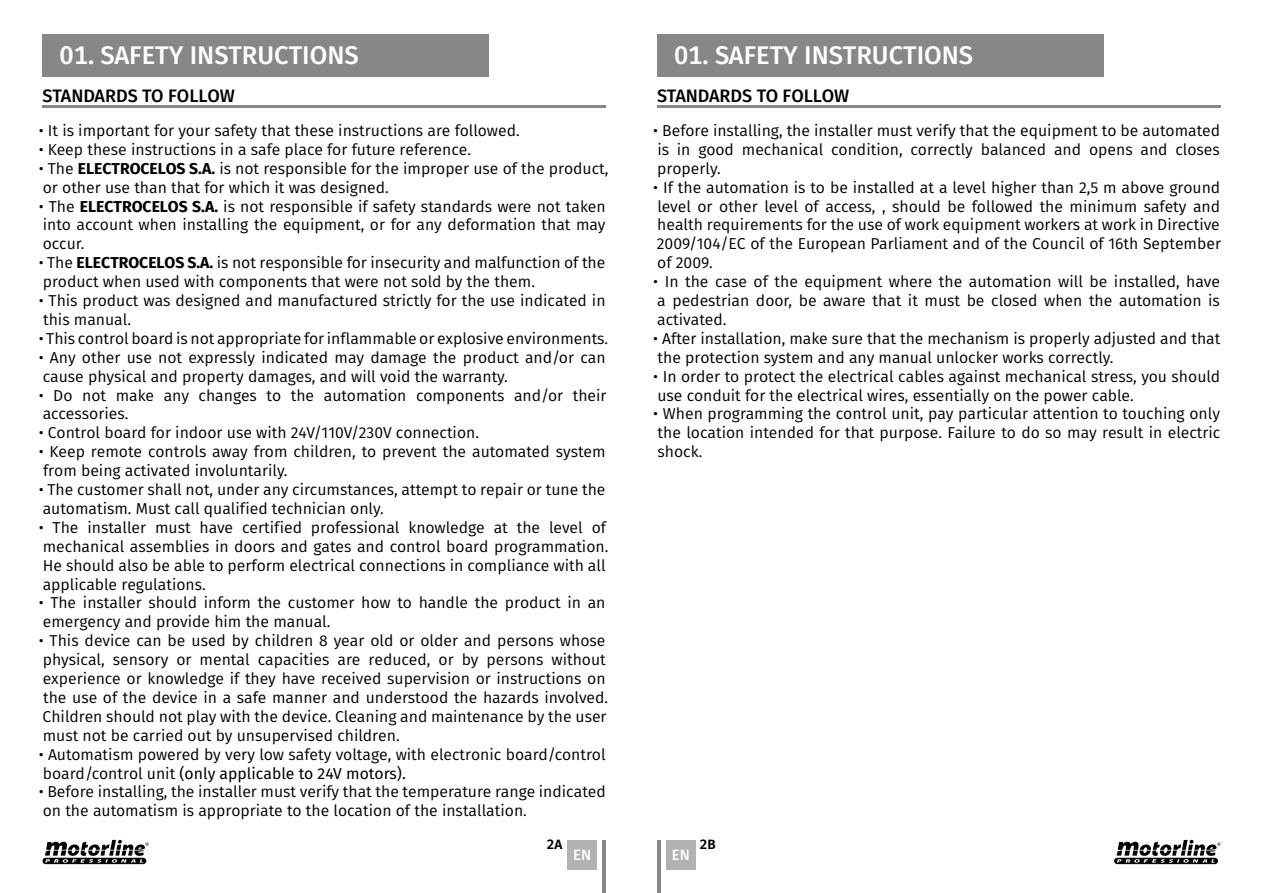
<style>
.page{position:relative;width:1263px;height:893px;background:#fff}
.page>*{position:absolute;margin:0;border:0;box-sizing:border-box;transform-origin:0 0}
.t1{font:500 25.5px "Fira Sans";color:#fff}
.t2{font:500 18px "Fira Sans";letter-spacing:-.005em;color:#000}
.t3{font:15.75px/18.9px "Fira Sans";color:#000}
.t4{font:500 15px "Fira Sans";color:#fff}
.t5{font:600 13.5px "Fira Sans";color:#000}
.s1{font-weight:700}
.s2{font-style:inherit}
</style>
<div class="page">
<div style="left:657px;top:34px;width:446px;height:43px;background:#878787"></div>
<div style="left:43px;top:34px;width:446px;height:43px;background:#878787"></div>
<hr style="left:43px;top:105px;width:563px;height:3px;background:#878787">
<hr style="left:657px;top:105px;width:563px;height:3px;background:#878787">
<div style="left:666px;top:840px;width:30px;height:29px;background:#b3b2b2"></div>
<div style="left:567px;top:840px;width:30px;height:29px;background:#b3b2b2"></div>
<hr style="left:603px;top:840px;width:3px;height:53px;background:#878787">
<hr style="left:657px;top:840px;width:3px;height:53px;background:#878787">
<svg style="left:1114px;top:840px;width:106px;height:24px"></svg>
<svg style="left:43px;top:840px;width:106px;height:24px"></svg>
<h1 class="t1" style="left:60px;top:35px;width:301px">01. SAFETY INSTRUCTIONS</h1>
<h1 class="t1" style="left:674px;top:35px;width:301px">01. SAFETY INSTRUCTIONS</h1>
<p class="t2" style="left:43px;top:81px;width:194px">STANDARDS TO FOLLOW</p>
<p class="t2" style="left:657px;top:81px;width:194px">STANDARDS TO FOLLOW</p>
<p class="t3" style="left:39px;top:121px;width:482px">• It is important for your safety that these instructions are followed.</p>
<p class="t3" style="left:39px;top:140px;width:434px">• Keep these instructions in a safe place for future reference.</p>
<p class="t3" style="left:39px;top:158px;width:571px">• The <span class="s1">ELECTROCELOS S.A.</span> is not responsible for the improper use of the product, or other use than that for which it was designed.</p>
<p class="t3" style="left:39px;top:196px;width:568px;text-align:justify">• The <span class="s1">ELECTROCELOS S.A.</span> is not responsible if safety standards were not taken into account when installing the equipment, or for any deformation that may occur.</p>
<p class="t3" style="left:39px;top:253px;width:568px">• The <span class="s1">ELECTROCELOS S.A.</span> is not responsible for insecurity and malfunction of the product when used with components that were not sold by the them.</p>
<p class="t3" style="left:39px;top:291px;width:568px">• This product was designed and manufactured strictly for the use indicated in this manual.</p>
<p class="t3" style="left:39px;top:329px;width:571px">• This control board is not appropriate for inflammable or explosive environments.</p>
<p class="t3" style="left:39px;top:347px;width:568px">• Any other use not expressly indicated may damage the product and/or can cause physical and property damages, and will void the warranty.</p>
<p class="t3" style="left:39px;top:385px;width:569px">• Do not make any changes to the automation components and/or their accessories.</p>
<p class="t3" style="left:39px;top:423px;width:442px">• Control board for indoor use with 24V/110V/230V connection.</p>
<p class="t3" style="left:39px;top:442px;width:568px">• Keep remote controls away from children, to prevent the automated system from being activated involuntarily.</p>
<p class="t3" style="left:39px;top:480px;width:568px">• The customer shall not, under any circumstances, attempt to repair or tune the automatism. Must call qualified technician only.</p>
<p class="t3" style="left:39px;top:518px;width:571px">• The installer must have certified professional knowledge at the level of mechanical assemblies in doors and gates and control board programmation.<br>He should also be able to perform electrical connections in compliance with all applicable regulations.</p>
<p class="t3" style="left:39px;top:593px;width:568px">• The installer should inform the customer how to handle the product in an emergency and provide him the manual.</p>
<p class="t3" style="left:39px;top:631px;width:571px">• This device can be used by children 8 year old or older and persons whose physical, sensory or mental capacities are reduced, or by persons without experience or knowledge if they have received supervision or instructions on the use of the device in a safe manner and understood the hazards involved.<br>Children should not play with the device. Cleaning and maintenance by the user must not be carried out by unsupervised children.</p>
<p class="t3" style="left:39px;top:744px;width:568px">• Automatism powered by very low safety voltage, with electronic board/control board/control unit <span class="s2">(only applicable to 24V motors).</span></p>
<p class="t3" style="left:39px;top:782px;width:568px">• Before installing, the installer must verify that the temperature range indicated on the automatism is appropriate to the location of the installation.</p>
<p class="t3" style="left:653px;top:121px;width:568px;text-align:justify">• Before installing, the installer must verify that the equipment to be automated is in good mechanical condition, correctly balanced and opens and closes properly.</p>
<p class="t3" style="left:653px;top:177px;width:569px;text-align:justify">• If the automation is to be installed at a level higher than 2,5 m above ground level or other level of access, , should be followed the minimum safety and health requirements for the use of work equipment workers at work in Directive 2009/104/EC of the European Parliament and of the Council of 16th September of 2009.</p>
<p class="t3" style="left:653px;top:272px;width:568px;text-align:justify">• In the case of the equipment where the automation will be installed, have a pedestrian door, be aware that it must be closed when the automation is activated.</p>
<p class="t3" style="left:653px;top:329px;width:569px">• After installation, make sure that the mechanism is properly adjusted and that the protection system and any manual unlocker works correctly.</p>
<p class="t3" style="left:653px;top:366px;width:568px">• In order to protect the electrical cables against mechanical stress, you should use conduit for the electrical wires, essentially on the power cable.</p>
<p class="t3" style="left:653px;top:404px;width:569px;text-align:justify">• When programming the control unit, pay particular attention to touching only the location intended for that purpose. Failure to do so may result in electric shock.</p>
<p class="t5" style="left:547px;top:833px;width:17px">2A</p>
<p class="t5" style="left:700px;top:833px;width:17px">2B</p>
<p class="t4" style="left:573px;top:842px;width:20px">EN</p>
<p class="t4" style="left:672px;top:842px;width:20px">EN</p>
</div>
